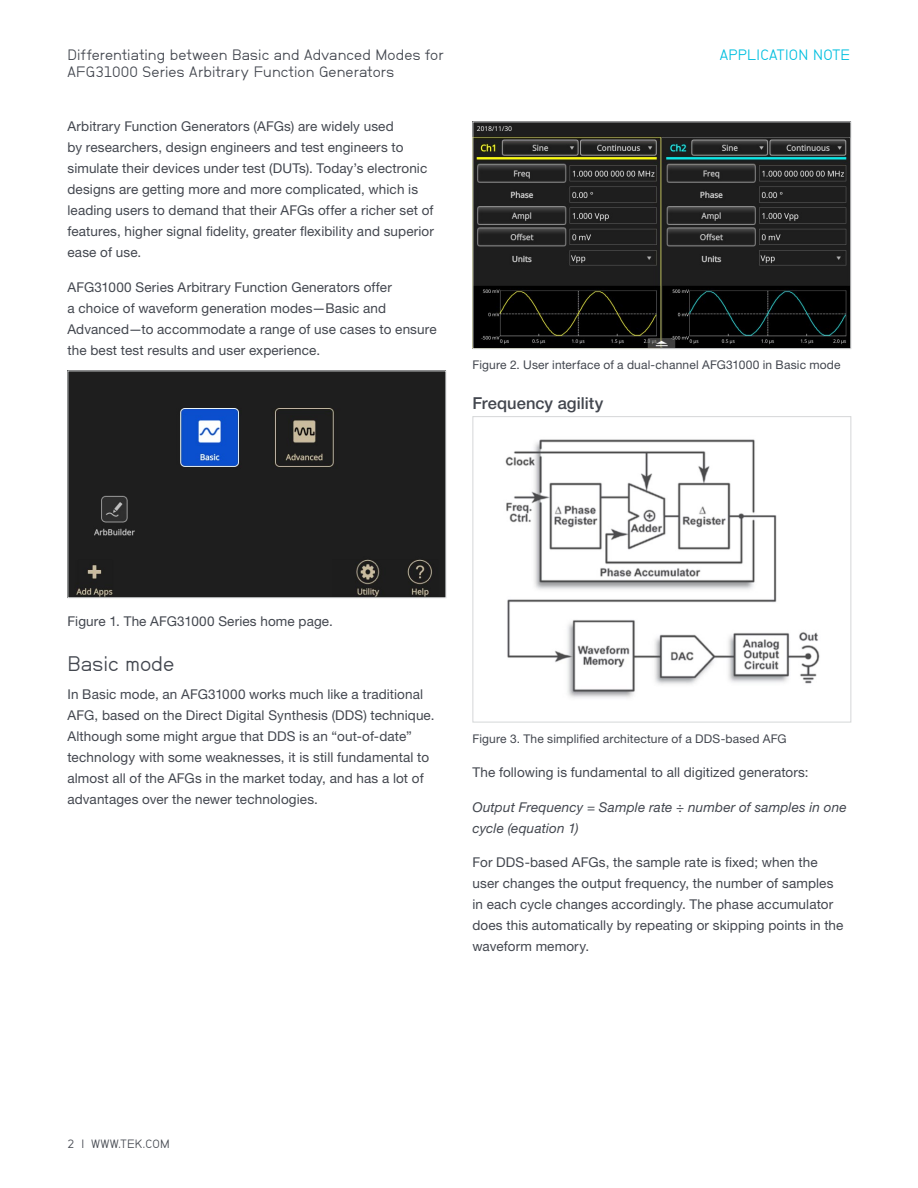
<style>
.page{position:relative;width:918px;height:1188px;background:#fff}
.page>*{position:absolute;margin:0;border:0;box-sizing:border-box;transform-origin:0 0}
.t1{font:21px "NB Grotesk";color:#43474f}
.t2{font:500 16.5px "Helvetica Neue LT Std";color:#43474f}
.t3{font:15px/16.5px "NB Grotesk";letter-spacing:.005em;color:#43474f}
.t4{font:15px "NB Grotesk";letter-spacing:.02em;color:#00bfdf}
.t5{font:13.5px/21px "Helvetica Neue LT Std";letter-spacing:.01em;color:#43474f}
.t6{font:italic 13.5px/21px "Helvetica Neue LT Std";letter-spacing:.015em;color:#43474f}
.t7{font:12px "Helvetica Neue LT Std";letter-spacing:.01em;color:#43474f}
.t8{font:12px "NB Grotesk";letter-spacing:.025em;color:#43474f}
</style>
<div class="page">
<img style="left:70px;top:373px;width:374px;height:223px">
<div style="left:68px;top:371px;width:378px;height:227px;border:1px solid #d5d7d8"></div>
<img style="left:474px;top:124px;width:375px;height:223px">
<div style="left:472px;top:122px;width:379px;height:227px;border:1px solid #d5d7d8"></div>
<img style="left:505px;top:439px;width:315px;height:259px">
<div style="left:472px;top:416px;width:379px;height:306px;border:1px solid #d5d7d8"></div>
<p class="t3" style="left:68px;top:47px;width:378px">Differentiating between Basic and Advanced Modes for<br>AFG31000 Series Arbitrary Function Generators</p>
<p class="t4" style="left:720px;top:46px;width:132px">APPLICATION NOTE</p>
<p class="t5" style="left:68px;top:116px;width:368px">Arbitrary Function Generators (AFGs) are widely used<br>by researchers, design engineers and test engineers to simulate their devices under test (DUTs). Today’s electronic designs are getting more and more complicated, which is leading users to demand that their AFGs offer a richer set of features, higher signal fidelity, greater flexibility and superior ease of use.</p>
<p class="t5" style="left:68px;top:276px;width:371px">AFG31000 Series Arbitrary Function Generators offer<br>a choice of waveform generation modes—Basic and Advanced—to accommodate a range of use cases to ensure the best test results and user experience.</p>
<p class="t7" style="left:472px;top:358px;width:370px">Figure 2. User interface of a dual-channel AFG31000 in Basic mode</p>
<p class="t2" style="left:472px;top:394px;width:132px">Frequency agility</p>
<p class="t5" style="left:68px;top:610px;width:267px">Figure 1. The AFG31000 Series home page.</p>
<h1 class="t1" style="left:68px;top:652px;width:108px">Basic mode</h1>
<p class="t5" style="left:68px;top:684px;width:369px">In Basic mode, an AFG31000 works much like a traditional AFG, based on the Direct Digital Synthesis (DDS) technique.<br>Although some might argue that DDS is an “out-of-date” technology with some weaknesses, it is still fundamental to almost all of the AFGs in the market today, and has a lot of advantages over the newer technologies.</p>
<p class="t7" style="left:472px;top:731px;width:316px">Figure 3. The simplified architecture of a DDS-based AFG</p>
<p class="t5" style="left:472px;top:762px;width:338px">The following is fundamental to all digitized generators:</p>
<p class="t6" style="left:472px;top:796px;width:376px">Output Frequency = Sample rate ÷ number of samples in one cycle (equation 1)</p>
<p class="t5" style="left:472px;top:852px;width:372px">For DDS-based AFGs, the sample rate is fixed; when the user changes the output frequency, the number of samples in each cycle changes accordingly. The phase accumulator does this automatically by repeating or skipping points in the waveform memory.</p>
<p class="t8" style="left:68px;top:1136px;width:104px">2 | WWW.TEK.COM</p>
</div>
